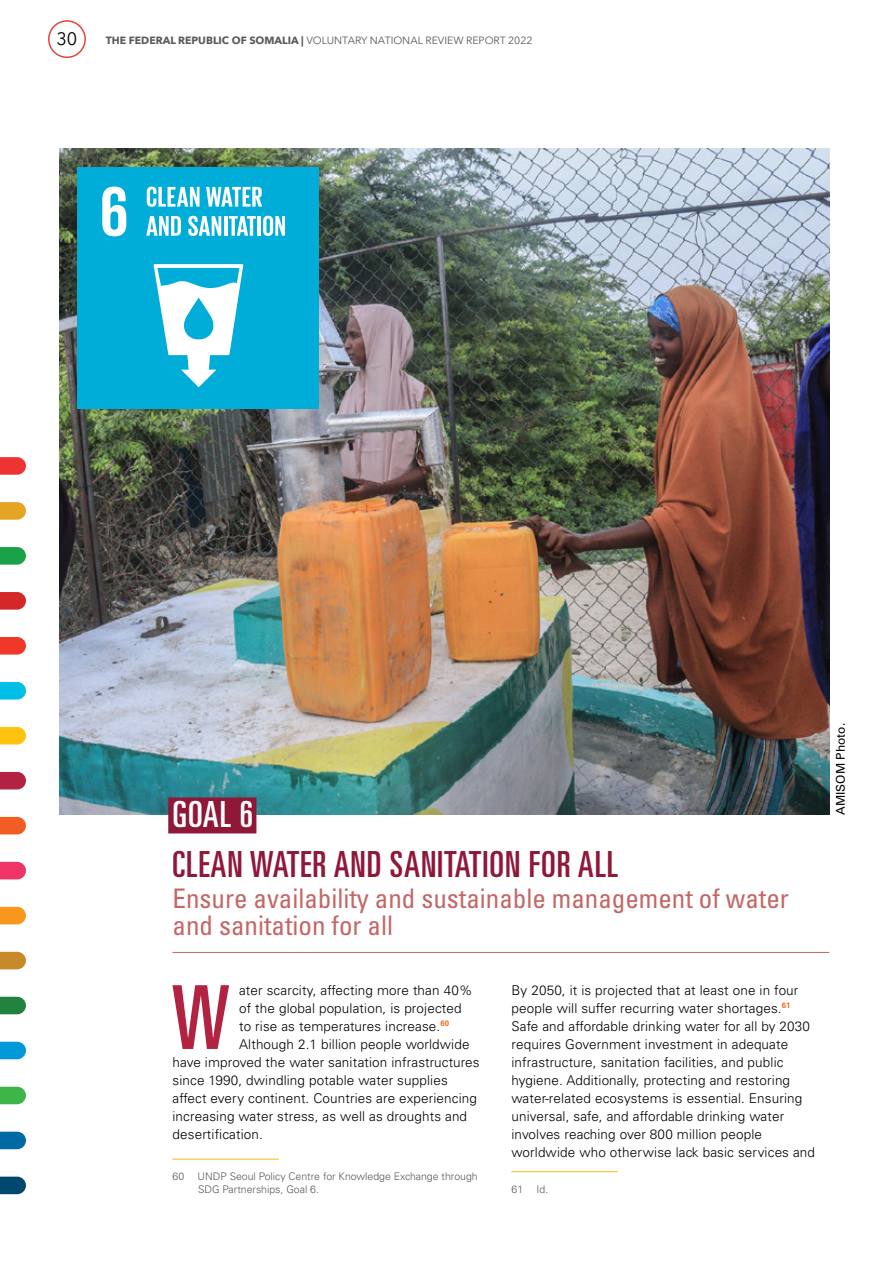
<style>
.page{position:relative;width:893px;height:1263px;background:#fff}
.page>*{position:absolute;margin:0;border:0;box-sizing:border-box;transform-origin:0 0}
.t1{font:ultra-condensed 88.35px "Univers LT Std";color:#b22241}
.t2{font:ultra-condensed 36px "Univers LT Std";letter-spacing:.025em;color:#8f1839}
.t3{font:ultra-condensed 36px "Univers LT Std";color:#fff}
.t4{font:condensed 27px/27px "Univers LT Std";color:#c46666}
.t5{font:18px "Avenir Next";color:#000}
.t6{font:300 13.5px/18px "Univers LT Std";letter-spacing:.01em;color:#000}
.t7{font:12px "Univers LT Std";color:#000}
.t8{font:300 10.5px/12.6px "Univers LT Std";color:#58595b}
.t9{font:10.5px "Avenir Next";color:#58595b}
.s1{font-weight:700}
</style>
<div class="page">
<div style="left:48px;top:20px;width:38px;height:38px;border:2px solid #e5443a;border-radius:50%"></div>
<hr style="left:173px;top:952px;width:656px;height:1px;background:#c46666">
<hr style="left:173px;top:1159px;width:106px;height:1px;background:#fdb714">
<hr style="left:511px;top:1171px;width:107px;height:1px;background:#fdb714">
<img style="left:60px;top:149px;width:769px;height:666px">
<div style="left:168px;top:797px;width:88px;height:36px;background:#8f1839"></div>
<div style="left:78px;top:167px;width:241px;height:241px;background:#00add8"></div>
<svg style="left:102px;top:187px;width:24px;height:49px"></svg>
<svg style="left:154px;top:264px;width:89px;height:123px"></svg>
<svg style="left:146px;top:216px;width:35px;height:20px"></svg>
<svg style="left:188px;top:216px;width:33px;height:20px"></svg>
<hr style="left:224px;top:216px;width:3px;height:20px;background:#fff">
<svg style="left:229px;top:216px;width:27px;height:20px"></svg>
<hr style="left:258px;top:216px;width:3px;height:20px;background:#fff">
<svg style="left:263px;top:216px;width:22px;height:20px"></svg>
<svg style="left:147px;top:187px;width:53px;height:20px"></svg>
<svg style="left:206px;top:187px;width:56px;height:20px"></svg>
<svg style="left:0;top:457px;width:26px;height:18px"></svg>
<svg style="left:0;top:502px;width:26px;height:18px"></svg>
<svg style="left:0;top:547px;width:26px;height:18px"></svg>
<svg style="left:0;top:592px;width:26px;height:18px"></svg>
<svg style="left:0;top:637px;width:26px;height:18px"></svg>
<svg style="left:0;top:682px;width:26px;height:17px"></svg>
<svg style="left:0;top:727px;width:26px;height:17px"></svg>
<svg style="left:0;top:772px;width:26px;height:17px"></svg>
<svg style="left:0;top:817px;width:26px;height:17px"></svg>
<svg style="left:0;top:862px;width:26px;height:17px"></svg>
<svg style="left:0;top:907px;width:26px;height:17px"></svg>
<svg style="left:0;top:952px;width:26px;height:17px"></svg>
<svg style="left:0;top:997px;width:26px;height:17px"></svg>
<svg style="left:0;top:1042px;width:26px;height:17px"></svg>
<svg style="left:0;top:1087px;width:26px;height:17px"></svg>
<svg style="left:0;top:1132px;width:26px;height:17px"></svg>
<svg style="left:0;top:1176px;width:26px;height:18px"></svg>
<h3 class="t5" style="left:57px;top:24px;width:22px">30</h3>
<p class="t9" style="left:106px;top:32px;width:428px"><span class="s1">THE FEDERAL REPUBLIC OF SOMALIA |</span> VOLUNTARY NATIONAL REVIEW REPORT 2022</p>
<h2 class="t3" style="left:173px;top:794px;width:82px">GOAL 6</h2>
<h2 class="t2" style="left:173px;top:844px;width:447px">CLEAN WATER AND SANITATION FOR ALL</h2>
<h3 class="t4" style="left:173px;top:885px;width:618px">Ensure availability and sustainable management of water and sanitation for all</h3>
<h1 class="t1" style="left:171px;top:967px;width:60px">W</h1>
<p class="t6" style="left:239px;top:981px;width:235px">ater scarcity, affecting more than 40%</p>
<p class="t6" style="left:239px;top:999px;width:224px">of the global population, is projected</p>
<p class="t6" style="left:239px;top:1017px;width:212px">to rise as temperatures increase.<sup>60</sup></p>
<p class="t6" style="left:239px;top:1035px;width:232px">Although 2.1 billion people worldwide</p>
<p class="t6" style="left:173px;top:1053px;width:309px">have improved the water sanitation infrastructures</p>
<p class="t6" style="left:173px;top:1071px;width:277px">since 1990, dwindling potable water supplies</p>
<p class="t6" style="left:173px;top:1089px;width:306px">affect every continent. Countries are experiencing</p>
<p class="t6" style="left:173px;top:1107px;width:296px">increasing water stress, as well as droughts and</p>
<p class="t6" style="left:173px;top:1125px;width:92px">desertification.</p>
<p class="t8" style="left:173px;top:1170px;width:13px">60</p>
<p class="t8" style="left:198px;top:1170px;width:282px">UNDP Seoul Policy Centre for Knowledge Exchange through<br>SDG Partnerships, Goal 6.</p>
<p class="t6" style="left:511px;top:981px;width:305px">By 2050, it is projected that at least one in four people will suffer recurring water shortages.<sup>61<br></sup>Safe and affordable drinking water for all by 2030 requires Government investment in adequate infrastructure, sanitation facilities, and public hygiene. Additionally, protecting and restoring water-related ecosystems is essential. Ensuring universal, safe, and affordable drinking water involves reaching over 800 million people worldwide who otherwise lack basic services and</p>
<p class="t8" style="left:511px;top:1183px;width:13px">61</p>
<p class="t8" style="left:537px;top:1183px;width:13px">Id.</p>
<p class="t7" style="left:834px;top:815px;width:93px;rotate:-90deg">AMISOM Photo.</p>
</div>
